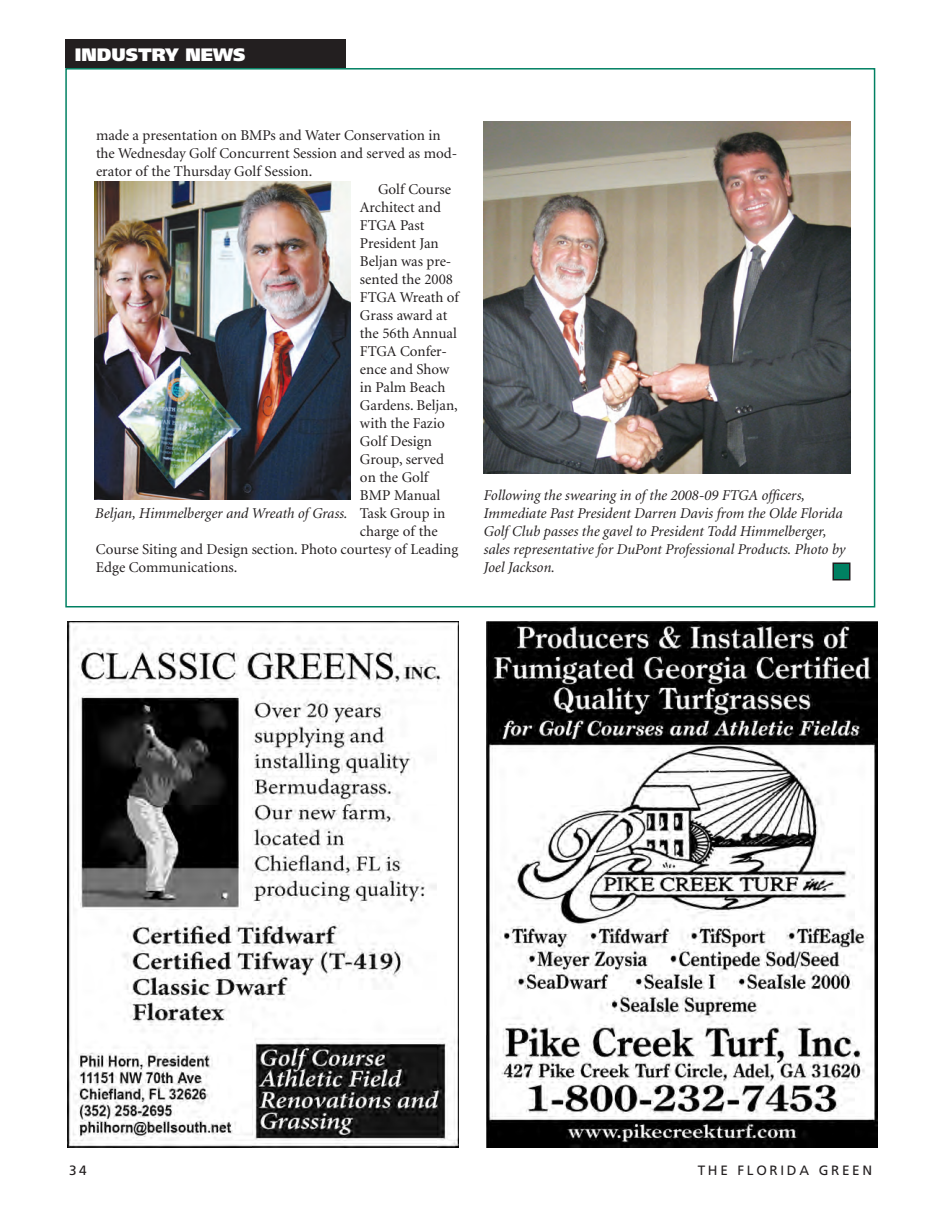
<style>
.page{position:relative;width:945px;height:1215px;background:#fff}
.page>*{position:absolute;margin:0;border:0;box-sizing:border-box;transform-origin:0 0}
.t1{font:900 18px "Frutiger";color:#fff}
.Basic_Body{font:15px/18px "Minion";color:#231f20}
.Cutline{font:italic 15px/18px "Minion";color:#231f20}
.t2{font:13.5px "Frutiger";letter-spacing:.2em;color:#231f20}
</style>
<div class="page">
<div style="left:65px;top:68px;width:810px;height:539px;background:#fff;border:2px solid #008062"></div>
<div style="left:65px;top:39px;width:281px;height:29px;background:#231f20"></div>
<img style="left:68px;top:621px;width:391px;height:527px">
<img style="left:486px;top:621px;width:392px;height:526px">
<img style="left:483px;top:122px;width:367px;height:351px">
<img style="left:94px;top:182px;width:257px;height:318px">
<div style="left:833px;top:563px;width:17px;height:17px;background:#008062"></div>
<div style="left:832px;top:562px;width:18px;height:18px;border:2px solid #231f20"></div>
<p class="t1" style="left:75px;top:43px;width:172px">INDUSTRY NEWS</p>
<p class="Basic_Body" style="left:96px;top:126px;width:363px">made a presentation on BMPs and Water Conservation in the Wednesday Golf Concurrent Session and served as mod&shy;erator of the Thursday Golf Session.</p>
<p class="Basic_Body" style="left:378px;top:180px;width:75px">Golf Course</p>
<p class="Basic_Body" style="left:360px;top:198px;width:82px">Architect and</p>
<p class="Basic_Body" style="left:360px;top:216px;width:66px">FTGA Past</p>
<p class="Basic_Body" style="left:360px;top:234px;width:80px">President Jan</p>
<p class="Basic_Body" style="left:360px;top:252px;width:93px">Beljan was pre-</p>
<p class="Basic_Body" style="left:360px;top:270px;width:95px">sented the 2008</p>
<p class="Basic_Body" style="left:360px;top:288px;width:101px">FTGA Wreath of</p>
<p class="Basic_Body" style="left:360px;top:306px;width:89px">Grass award at</p>
<p class="Basic_Body" style="left:360px;top:324px;width:98px">the 56th Annual</p>
<p class="Basic_Body" style="left:360px;top:342px;width:88px">FTGA Confer-</p>
<p class="Basic_Body" style="left:360px;top:360px;width:91px">ence and Show</p>
<p class="Basic_Body" style="left:360px;top:378px;width:87px">in Palm Beach</p>
<p class="Basic_Body" style="left:360px;top:396px;width:99px">Gardens. Beljan,</p>
<p class="Basic_Body" style="left:360px;top:414px;width:86px">with the Fazio</p>
<p class="Basic_Body" style="left:360px;top:432px;width:74px">Golf Design</p>
<p class="Basic_Body" style="left:360px;top:450px;width:85px">Group, served</p>
<p class="Basic_Body" style="left:360px;top:468px;width:70px">on the Golf</p>
<p class="Basic_Body" style="left:360px;top:486px;width:82px">BMP Manual</p>
<p class="Basic_Body" style="left:360px;top:504px;width:87px">Task Group in</p>
<p class="Basic_Body" style="left:360px;top:522px;width:79px">charge of the</p>
<p class="Basic_Body" style="left:96px;top:540px;width:364px">Course Siting and Design section. Photo courtesy of Leading</p>
<p class="Basic_Body" style="left:96px;top:558px;width:143px">Edge Communications.</p>
<p class="Cutline" style="left:94px;top:504px;width:254px">Beljan, Himmelberger and Wreath of Grass.</p>
<p class="Cutline" style="left:483px;top:486px;width:363px">Following the swearing in of the 2008-09 FTGA officers, Immediate Past President Darren Davis from the Olde Florida Golf Club passes the gavel to President Todd Himmelberger, sales representative for DuPont Professional Products. Photo by Joel Jackson.</p>
<p class="t2" style="left:69px;top:1162px;width:19px">34</p>
<p class="t2" style="left:698px;top:1162px;width:176px">THE FLORIDA GREEN</p>
</div>
